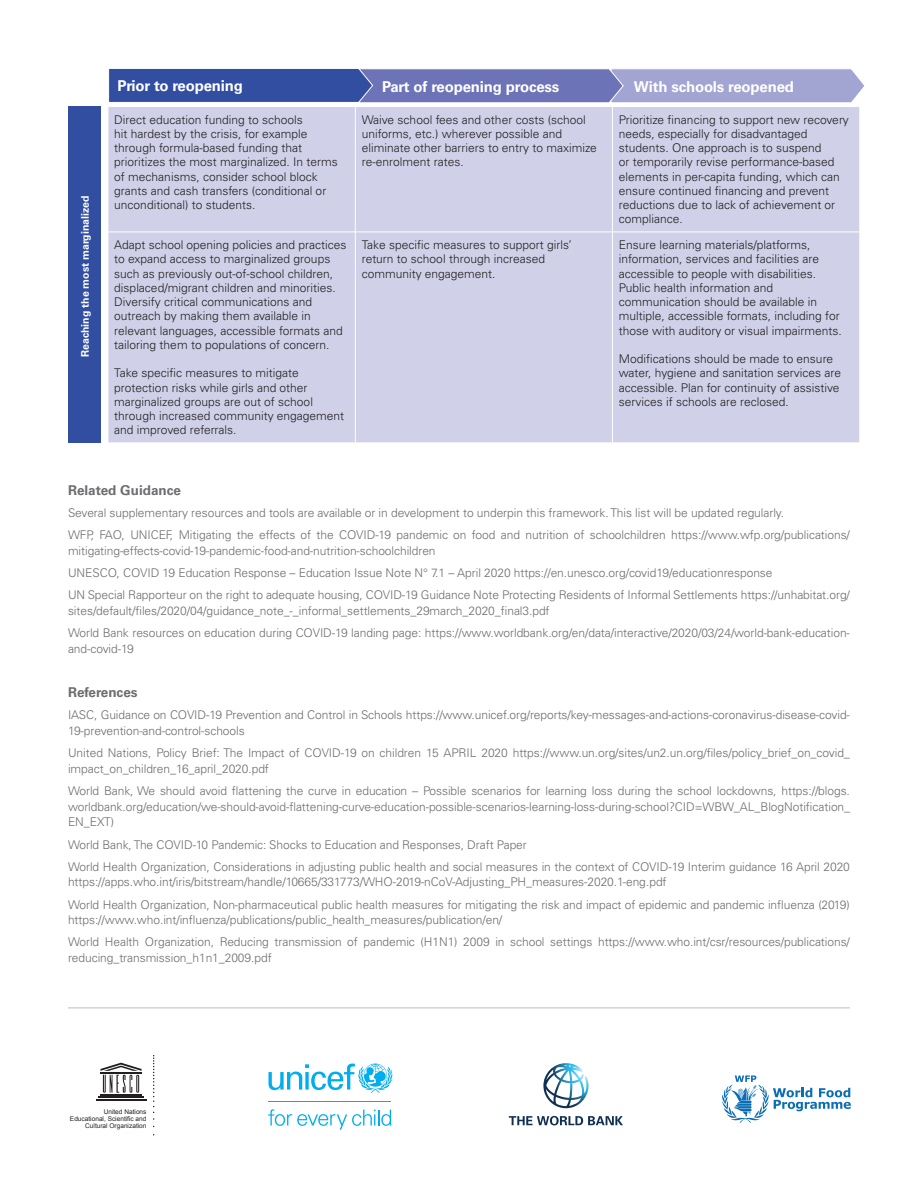
<style>
.page{position:relative;width:918px;height:1188px;background:#fff}
.page>*{position:absolute;margin:0;border:0;box-sizing:border-box;transform-origin:0 0}
.t1{font:700 15px "Univers LT Pro 65";letter-spacing:-.01em;color:#fff}
.t2{font:700 13.5px "Univers LT Pro 65";color:#6c6d70}
.t3{font:300 12px/15.8px "Univers LT Pro 45";letter-spacing:-.005em;color:#6c6d70}
.t4{font:300 12px/14.2px "Univers LT Pro 45";color:#231f20}
.Finding_OK{font:700 10.5px "Univers LT Pro 65";color:#fff}
.t5{font:6.45px/7.1px "Arial";color:#231f20;text-align:right}
</style>
<div class="page">
<hr style="left:68px;top:1008px;width:782px;height:1px;background:#bcbdc0">
<div style="left:109px;top:107px;width:750px;height:336px;background:#d0d1e8"></div>
<hr style="left:108px;top:232px;width:247px;height:1px;background:#fff">
<hr style="left:355px;top:232px;width:257px;height:1px;background:#fff">
<hr style="left:612px;top:232px;width:247px;height:1px;background:#fff">
<hr style="left:355px;top:107px;width:1px;height:125px;background:#fff">
<hr style="left:612px;top:107px;width:1px;height:125px;background:#fff">
<hr style="left:355px;top:232px;width:1px;height:211px;background:#fff">
<hr style="left:612px;top:232px;width:1px;height:211px;background:#fff">
<div style="left:68px;top:106px;width:33px;height:337px;background:#324ea1"></div>
<svg style="left:543px;top:1063px;width:45px;height:45px"></svg>
<svg style="left:509px;top:1116px;width:114px;height:9px"></svg>
<svg style="left:153px;top:1055px;width:1px;height:65px"></svg>
<hr style="left:100px;top:1094px;width:42px;height:1px;background:#231f20">
<hr style="left:98px;top:1097px;width:46px;height:1px;background:#231f20">
<hr style="left:96px;top:1100px;width:50px;height:1px;background:#231f20">
<svg style="left:100px;top:1063px;width:42px;height:30px"></svg>
<svg style="left:269px;top:1064px;width:123px;height:29px"></svg>
<hr style="left:268px;top:1102px;width:123px;height:1px;background:#00aeef">
<svg style="left:268px;top:1109px;width:123px;height:21px"></svg>
<svg style="left:722px;top:1075px;width:129px;height:48px"></svg>
<svg style="left:109px;top:68px;width:755px;height:35px;background:#737fbc"></svg>
<p class="Finding_OK" style="left:79px;top:357px;width:163px;rotate:-90deg">Reaching the most marginalized</p>
<p class="t1" style="left:117px;top:77px;width:127px">Prior to reopening</p>
<p class="t1" style="left:382px;top:78px;width:179px">Part of reopening process</p>
<p class="t1" style="left:634px;top:78px;width:162px">With schools reopened</p>
<p class="t4" style="left:114px;top:112px;width:225px">Direct education funding to schools<br>hit hardest by the crisis, for example through formula-based funding that prioritizes the most marginalized. In terms of mechanisms, consider school block grants and cash transfers (conditional or unconditional) to students.</p>
<p class="t4" style="left:362px;top:112px;width:237px">Waive school fees and other costs (school uniforms, etc.) wherever possible and eliminate other barriers to entry to maximize re-enrolment rates.</p>
<p class="t4" style="left:619px;top:112px;width:232px">Prioritize financing to support new recovery needs, especially for disadvantaged students. One approach is to suspend<br>or temporarily revise performance-based elements in per-capita funding, which can ensure continued financing and prevent reductions due to lack of achievement or compliance.</p>
<p class="t4" style="left:114px;top:238px;width:234px">Adapt school opening policies and practices to expand access to marginalized groups such as previously out-of-school children, displaced/migrant children and minorities.<br>Diversify critical communications and outreach by making them available in relevant languages, accessible formats and tailoring them to populations of concern.</p>
<p class="t4" style="left:114px;top:366px;width:231px">Take specific measures to mitigate protection risks while girls and other marginalized groups are out of school through increased community engagement and improved referrals.</p>
<p class="t4" style="left:362px;top:238px;width:212px">Take specific measures to support girls’ return to school through increased community engagement.</p>
<p class="t4" style="left:619px;top:238px;width:202px">Ensure learning materials/platforms, information, services and facilities are accessible to people with disabilities.</p>
<p class="t4" style="left:619px;top:280px;width:225px">Public health information and communication should be available in multiple, accessible formats, including for those with auditory or visual impairments.</p>
<p class="t4" style="left:619px;top:352px;width:224px">Modifications should be made to ensure water, hygiene and sanitation services are accessible. Plan for continuity of assistive services if schools are reclosed.</p>
<p class="t2" style="left:68px;top:482px;width:115px">Related Guidance</p>
<p class="t3" style="left:68px;top:505px;width:718px">Several supplementary resources and tools are available or in development to underpin this framework. This list will be updated regularly.</p>
<p class="t3" style="left:68px;top:527px;width:783px">WFP, FAO, UNICEF, Mitigating the effects of the COVID-19 pandemic on food and nutrition of schoolchildren https://www.wfp.org/publications/ mitigating-effects-covid-19-pandemic-food-and-nutrition-schoolchildren</p>
<p class="t3" style="left:68px;top:565px;width:706px">UNESCO, COVID 19 Education Response – Education Issue Note N° 7.1 – April 2020 https://en.unesco.org/covid19/educationresponse</p>
<p class="t3" style="left:68px;top:587px;width:783px">UN Special Rapporteur on the right to adequate housing, COVID-19 Guidance Note Protecting Residents of Informal Settlements https://unhabitat.org/ sites/default/files/2020/04/guidance_note_-_informal_settlements_29march_2020_final3.pdf</p>
<p class="t3" style="left:68px;top:625px;width:783px">World Bank resources on education during COVID-19 landing page: https://www.worldbank.org/en/data/interactive/2020/03/24/world-bank-education&shy;and-covid-19</p>
<p class="t2" style="left:68px;top:684px;width:71px">References</p>
<p class="t3" style="left:68px;top:707px;width:783px">IASC, Guidance on COVID-19 Prevention and Control in Schools https://www.unicef.org/reports/key-messages-and-actions-coronavirus-disease-covid-<br>19-prevention-and-control-schools</p>
<p class="t3" style="left:68px;top:745px;width:783px">United Nations, Policy Brief: The Impact of COVID-19 on children 15 APRIL 2020 https://www.un.org/sites/un2.un.org/files/policy_brief_on_covid_ impact_on_children_16_april_2020.pdf</p>
<p class="t3" style="left:68px;top:783px;width:784px;text-align:justify">World Bank, We should avoid flattening the curve in education – Possible scenarios for learning loss during the school lockdowns, https://blogs. worldbank.org/education/we-should-avoid-flattening-curve-education-possible-scenarios-learning-loss-during-school?CID=WBW_AL_BlogNotification_ EN_EXT)</p>
<p class="t3" style="left:68px;top:836px;width:460px">World Bank, The COVID-10 Pandemic: Shocks to Education and Responses, Draft Paper</p>
<p class="t3" style="left:68px;top:859px;width:783px">World Health Organization, Considerations in adjusting public health and social measures in the context of COVID-19 Interim guidance 16 April 2020 https://apps.who.int/iris/bitstream/handle/10665/331773/WHO-2019-nCoV-Adjusting_PH_measures-2020.1-eng.pdf</p>
<p class="t3" style="left:68px;top:896px;width:783px">World Health Organization, Non-pharmaceutical public health measures for mitigating the risk and impact of epidemic and pandemic influenza (2019) https://www.who.int/influenza/publications/public_health_measures/publication/en/</p>
<p class="t3" style="left:68px;top:934px;width:783px">World Health Organization, Reducing transmission of pandemic (H1N1) 2009 in school settings https://www.who.int/csr/resources/publications/ reducing_transmission_h1n1_2009.pdf</p>
<p class="t5" style="left:70px;top:1108px;width:78px">United Nations<br>Educational, Scientific and<br>Cultural Organization</p>
</div>
